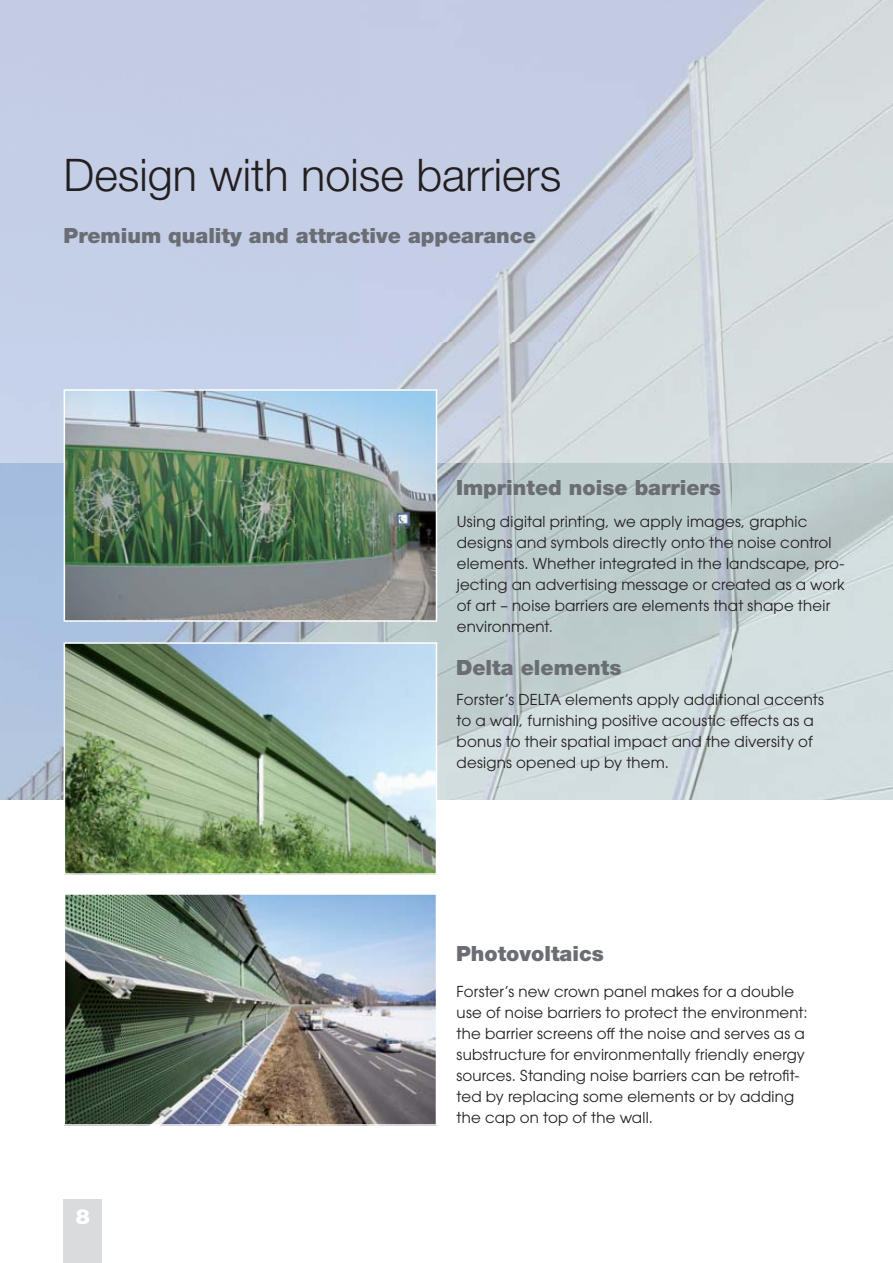
<style>
.page{position:relative;width:893px;height:1263px;background:#fff}
.page>*{position:absolute;margin:0;border:0;box-sizing:border-box;transform-origin:0 0}
.t1{font:300 45px "Helvetica Neue LT Pro";color:#231f20}
.t2{font:900 21px "Helvetica Neue LT Pro";color:#6a6e74}
.t3{font:900 21px "Helvetica Neue LT Pro";color:#fff}
.t4{font:15px/21px "ITC Avant Garde Pro";letter-spacing:.015em;color:#231f20}
</style>
<div class="page">
<img style="left:0;top:0;width:892px;height:464px">
<img style="left:0;top:464px;width:892px;height:335px">
<img style="left:64px;top:894px;width:373px;height:232px">
<img style="left:64px;top:642px;width:373px;height:233px">
<img style="left:64px;top:389px;width:373px;height:233px">
<div style="left:64px;top:1199px;width:38px;height:64px;background:#dadbdc"></div>
<h1 class="t1" style="left:64px;top:158px;width:499px">Design with noise barriers</h1>
<h2 class="t2" style="left:64px;top:228px;width:474px">Premium quality and attractive appearance</h2>
<h2 class="t2" style="left:456px;top:479px;width:266px">Imprinted noise barriers</h2>
<p class="t4" style="left:457px;top:511px;width:389px">Using digital printing, we apply images, graphic designs and symbols directly onto the noise control elements. Whether integrated in the landscape, pro&shy;jecting an advertising message or created as a work of art – noise barriers are elements that shape their environment.</p>
<h2 class="t2" style="left:456px;top:660px;width:167px">Delta elements</h2>
<p class="t4" style="left:456px;top:689px;width:369px">Forster’s DELTA elements apply additional accents to a wall, furnishing positive acoustic effects as a bonus to their spatial impact and the diversity of designs opened up by them.</p>
<h2 class="t2" style="left:456px;top:946px;width:149px">Photovoltaics</h2>
<h2 class="t3" style="left:76px;top:1208px;width:16px">8</h2>
<p class="t4" style="left:456px;top:981px;width:352px">Forster’s new crown panel makes for a double use of noise barriers to protect the environment: the barrier screens off the noise and serves as a substructure for environmentally friendly energy sources. Standing noise barriers can be retrofit&shy;ted by replacing some elements or by adding the cap on top of the wall.</p>
</div>
